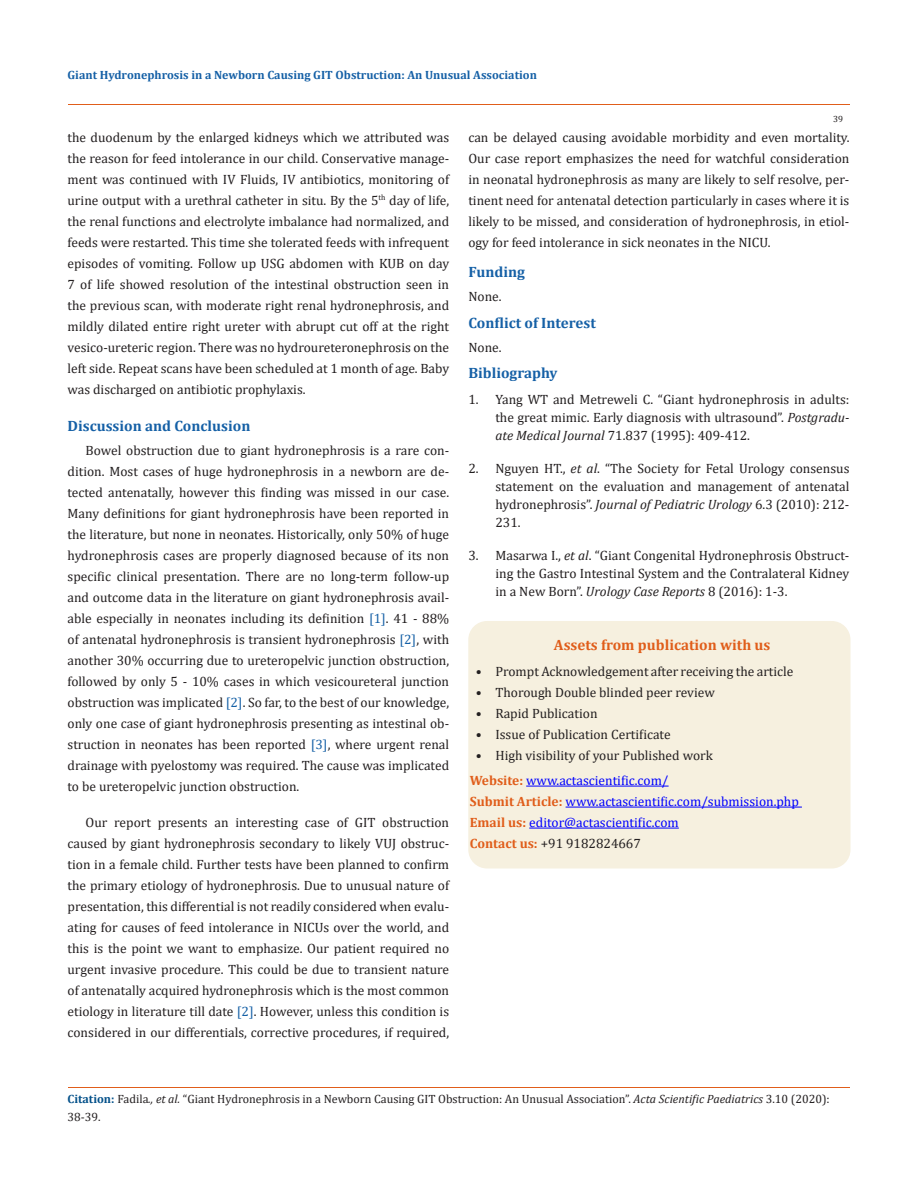
<style>
.page{position:relative;width:917px;height:1188px;background:#fff}
.page>*{position:absolute;margin:0;border:0;box-sizing:border-box;transform-origin:0 0}
.t1{font:700 15px "Cambria";color:#1560a6}
.t2{font:700 15px "Cambria";color:#e05d1a}
.t3{font:13.5px/21px "Cambria";color:#231f20;text-align:justify}
.t4{font:13.5px "Cambria";color:#00f}
.t5{font:12px/18px "Cambria";color:#231f20}
.t6{font:700 12px "Cambria";color:#1560a6}
.t7{font:9px "Cambria";color:#231f20}
.s1{color:#1560a6}
.s2{font-style:italic}
.s3{font-weight:700;color:#e05d1a}
.s4{font-weight:700;color:#035089}
</style>
<div class="page">
<div style="left:469px;top:622px;width:380px;height:246px;background:#f6f0df;border-radius:18px"></div>
<div style="left:468px;top:621px;width:382px;height:247px;border:2px solid #f6f0df;border-radius:18px"></div>
<hr style="left:526px;top:786px;width:142px;height:1px;background:#00f">
<hr style="left:565px;top:807px;width:236px;height:1px;background:#00f">
<hr style="left:529px;top:828px;width:149px;height:1px;background:#00f">
<hr style="left:68px;top:104px;width:781px;height:1px;background:#e05d1a">
<hr style="left:68px;top:1087px;width:781px;height:1px;background:#e05d1a">
<p class="t6" style="left:68px;top:67px;width:471px">Giant Hydronephrosis in a Newborn Causing GIT Obstruction: An Unusual Association</p>
<p class="t7" style="left:833px;top:114px;width:11px">39</p>
<p class="t3" style="left:68px;top:127px;width:383px">the duodenum by the enlarged kidneys which we attributed was the reason for feed intolerance in our child. Conservative manage&shy;ment was continued with IV Fluids, IV antibiotics, monitoring of urine output with a urethral catheter in situ. By the 5<sup>th</sup> day of life, the renal functions and electrolyte imbalance had normalized, and feeds were restarted. This time she tolerated feeds with infrequent episodes of vomiting. Follow up USG abdomen with KUB on day 7 of life showed resolution of the intestinal obstruction seen in the previous scan, with moderate right renal hydronephrosis, and mildly dilated entire right ureter with abrupt cut off at the right vesico-ureteric region. There was no hydroureteronephrosis on the left side. Repeat scans have been scheduled at 1 month of age. Baby was discharged on antibiotic prophylaxis.</p>
<p class="t1" style="left:68px;top:416px;width:184px">Discussion and Conclusion</p>
<p class="t3" style="left:68px;top:440px;width:383px;text-indent:18px">Bowel obstruction due to giant hydronephrosis is a rare con&shy;dition. Most cases of huge hydronephrosis in a newborn are de&shy;tected antenatally, however this finding was missed in our case.<br>Many definitions for giant hydronephrosis have been reported in the literature, but none in neonates. Historically, only 50% of huge hydronephrosis cases are properly diagnosed because of its non specific clinical presentation. There are no long-term follow-up and outcome data in the literature on giant hydronephrosis avail&shy;able especially in neonates including its definition <span class="s1">[1]</span>. 41 - 88% of antenatal hydronephrosis is transient hydronephrosis <span class="s1">[2]</span>, with another 30% occurring due to ureteropelvic junction obstruction, followed by only 5 - 10% cases in which vesicoureteral junction obstruction was implicated <span class="s1">[2]</span>. So far, to the best of our knowledge, only one case of giant hydronephrosis presenting as intestinal ob&shy;struction in neonates has been reported <span class="s1">[3]</span>, where urgent renal drainage with pyelostomy was required. The cause was implicated to be ureteropelvic junction obstruction.</p>
<p class="t3" style="left:68px;top:812px;width:383px;text-indent:18px">Our report presents an interesting case of GIT obstruction caused by giant hydronephrosis secondary to likely VUJ obstruc&shy;tion in a female child. Further tests have been planned to confirm the primary etiology of hydronephrosis. Due to unusual nature of presentation, this differential is not readily considered when evalu&shy;ating for causes of feed intolerance in NICUs over the world, and this is the point we want to emphasize. Our patient required no urgent invasive procedure. This could be due to transient nature of antenatally acquired hydronephrosis which is the most common etiology in literature till date <span class="s1">[2]</span>. However, unless this condition is considered in our differentials, corrective procedures, if required,</p>
<p class="t3" style="left:468px;top:127px;width:382px">can be delayed causing avoidable morbidity and even mortality.<br>Our case report emphasizes the need for watchful consideration in neonatal hydronephrosis as many are likely to self resolve, per&shy;tinent need for antenatal detection particularly in cases where it is likely to be missed, and consideration of hydronephrosis, in etiol&shy;ogy for feed intolerance in sick neonates in the NICU.</p>
<p class="t1" style="left:468px;top:261px;width:58px">Funding</p>
<p class="t3" style="left:468px;top:286px;width:35px">None.</p>
<p class="t1" style="left:468px;top:312px;width:129px">Conflict of Interest</p>
<p class="t3" style="left:468px;top:337px;width:35px">None.</p>
<p class="t1" style="left:468px;top:362px;width:91px">Bibliography</p>
<p class="t3" style="left:495px;top:390px;width:355px;line-height:18px;text-indent:-27px">1. Yang WT and Metreweli C. “Giant hydronephrosis in adults: the great mimic. Early diagnosis with ultrasound”. <span class="s2">Postgradu&shy;ate Medical Journal</span> 71.837 (1995): 409-412.</p>
<p class="t3" style="left:495px;top:459px;width:355px;line-height:18px;text-indent:-27px">2. Nguyen HT., <span class="s2">et al</span>. “The Society for Fetal Urology consensus statement on the evaluation and management of antenatal hydronephrosis”. <span class="s2">Journal of Pediatric Urology</span> 6.3 (2010): 212- 231.</p>
<p class="t3" style="left:495px;top:546px;width:355px;line-height:18px;text-indent:-27px">3. Masarwa I., <span class="s2">et al</span>. “Giant Congenital Hydronephrosis Obstruct&shy;ing the Gastro Intestinal System and the Contralateral Kidney in a New Born”. <span class="s2">Urology Case Reports</span> 8 (2016): 1-3.</p>
<p class="t2" style="left:554px;top:634px;width:218px">Assets from publication with us</p>
<p class="t3" style="left:476px;top:660px;width:319px">• Prompt Acknowledgement after receiving the article</p>
<p class="t3" style="left:476px;top:681px;width:240px">• Thorough Double blinded peer review</p>
<p class="t3" style="left:476px;top:702px;width:123px">• Rapid Publication</p>
<p class="t3" style="left:476px;top:723px;width:196px">• Issue of Publication Certificate</p>
<p class="t3" style="left:476px;top:744px;width:238px">• High visibility of your Published work</p>
<p class="t4" style="left:470px;top:773px;width:200px"><span class="s3">Website:</span> www.actascientific.com/</p>
<p class="t4" style="left:470px;top:794px;width:330px"><span class="s3">Submit Article:</span> www.actascientific.com/submission.php</p>
<p class="t4" style="left:470px;top:815px;width:210px"><span class="s3">Email us:</span> editor@actascientific.com</p>
<p class="t3" style="left:470px;top:833px;width:173px"><span class="s3">Contact us:</span> +91 9182824667</p>
<p class="t5" style="left:68px;top:1090px;width:763px"><span class="s4">Citation:</span> Fadila<span class="s2">., et al.</span> “Giant Hydronephrosis in a Newborn Causing GIT Obstruction: An Unusual Association”. <span class="s2">Acta Scientific Paediatrics</span> 3.10 (2020):<br>38-39.</p>
</div>
